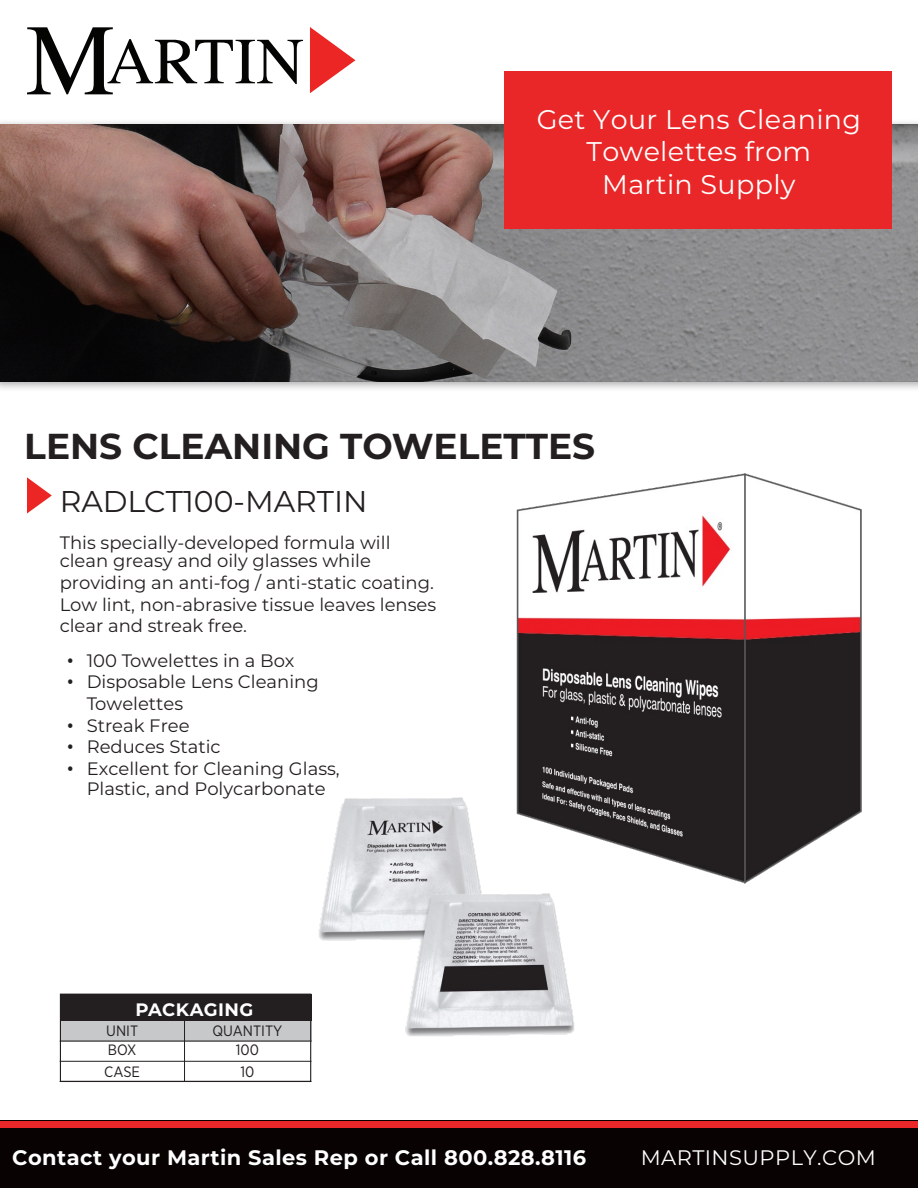
<style>
.page{position:relative;width:918px;height:1188px;background:#fff}
.page>*{position:absolute;margin:0;border:0;box-sizing:border-box;transform-origin:0 0}
.t1{font:700 36px "Montserrat";color:#231f20}
.t2{font:30px "Montserrat";color:#231f20}
.t3{font:27px/32.4px "Montserrat";letter-spacing:.01em;color:#fff;text-align:center}
.t4{font:700 21px "Montserrat";letter-spacing:.02em;color:#fff}
.t5{font:21px "Montserrat";letter-spacing:.02em;color:#fff}
.t6{font:18px/21.6px "Montserrat";color:#231f20}
.t7{font:700 18px "Montserrat";letter-spacing:.025em;color:#fff}
.t8{font:15px "Gotham Narrow";color:#231f20}
.s1{font-family:"Gotham Narrow"}
</style>
<div class="page">
<div style="left:0;top:1121px;width:918px;height:67px;background:#080302"></div>
<div style="left:0;top:1121px;width:918px;height:6px;background:#ea2728"></div>
<svg style="left:27px;top:27px;width:276px;height:67px"></svg>
<svg style="left:310px;top:27px;width:45px;height:66px"></svg>
<img style="left:319px;top:798px;width:255px;height:238px">
<img style="left:474px;top:473px;width:388px;height:421px">
<div style="left:0;top:118px;width:918px;height:274px;background:#231f20;opacity:.75"></div>
<svg style="left:0;top:124px;width:918px;height:258px;background:#766866"></svg>
<div style="left:60px;top:1021px;width:251px;height:20px;background:#c7c8ca"></div>
<div style="left:60px;top:994px;width:251px;height:27px;background:#231f20"></div>
<hr style="left:60px;top:1041px;width:251px;height:1px;background:#231f20">
<hr style="left:60px;top:1061px;width:251px;height:1px;background:#231f20">
<div style="left:60px;top:994px;width:251px;height:88px;border:1px solid #231f20"></div>
<hr style="left:184px;top:1019px;width:1px;height:62px;background:#231f20">
<svg style="left:27px;top:477px;width:25px;height:36px"></svg>
<div style="left:505px;top:71px;width:387px;height:158px;background:#ea2728"></div>
<p class="t3" style="left:537px;top:102px;width:326px">Get Your Lens Cleaning<br>Towelettes from<br>Martin Supply</p>
<p class="t1" style="left:24px;top:420px;width:572px">LENS CLEANING TOWELETTES</p>
<p class="t2" style="left:60px;top:481px;width:309px">RADLCT100-MARTIN</p>
<p class="t6" style="left:60px;top:533px;width:332px;line-height:18.6px">This specially-developed formula will clean greasy and oily glasses while</p>
<p class="t6" style="left:60px;top:571px;width:378px">providing an anti-fog / anti-static coating.<br>Low lint, non-abrasive tissue leaves lenses clear and streak free.</p>
<p class="t6" style="left:66px;top:649px;width:230px"><span class="s1">•</span> 100 Towelettes in a Box</p>
<p class="t6" style="left:87px;top:671px;width:234px;text-indent:-20px"><span class="s1">•</span> Disposable Lens Cleaning<br>Towelettes</p>
<p class="t6" style="left:66px;top:714px;width:125px"><span class="s1">•</span> Streak Free</p>
<p class="t6" style="left:66px;top:735px;width:156px"><span class="s1">•</span> Reduces Static</p>
<p class="t6" style="left:66px;top:758px;width:275px;line-height:20.1px;text-align:center"><span class="s1">•</span> Excellent for Cleaning Glass,<br>Plastic, and Polycarbonate</p>
<p class="t7" style="left:136px;top:997px;width:119px">PACKAGING</p>
<p class="t8" style="left:106px;top:1021px;width:33px">UNIT</p>
<p class="t8" style="left:213px;top:1021px;width:71px">QUANTITY</p>
<p class="t8" style="left:108px;top:1041px;width:30px">BOX</p>
<p class="t8" style="left:236px;top:1041px;width:25px">100</p>
<p class="t8" style="left:104px;top:1063px;width:37px">CASE</p>
<p class="t8" style="left:240px;top:1063px;width:15px">10</p>
<p class="t4" style="left:12px;top:1143px;width:576px">Contact your Martin Sales Rep or Call 800.828.8116</p>
<p class="t5" style="left:641px;top:1143px;width:237px">MARTINSUPPLY.COM</p>
</div>
